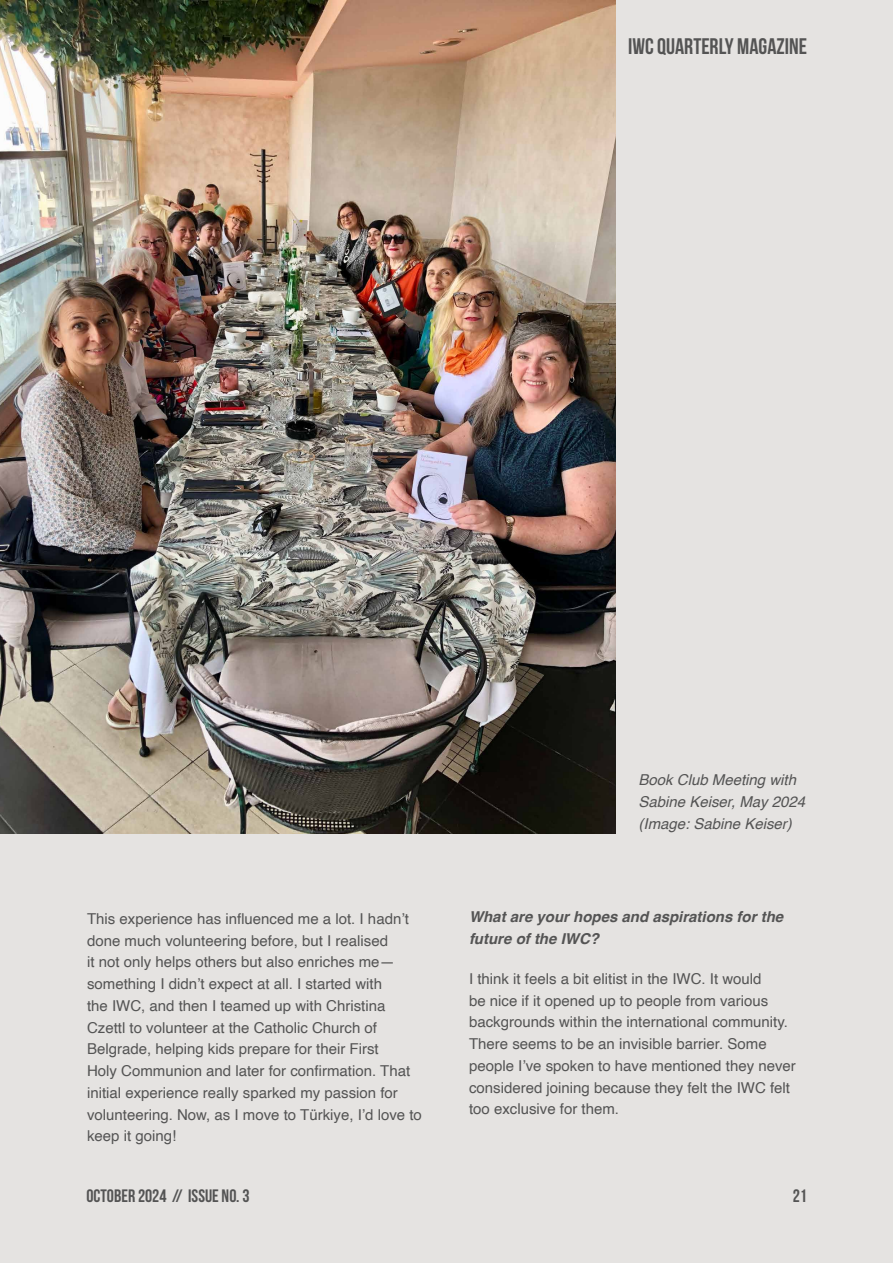
<style>
.page{position:relative;width:893px;height:1263px;background:#e5e3e1}
.page>*{position:absolute;margin:0;border:0;box-sizing:border-box;transform-origin:0 0}
.t1{font:22.5px "Bebas Neue";color:#545454}
.t2{font:18px "Bebas Neue";color:#545454}
.t3{font:15px/21.8px "Helvetica";color:#545454}
.t4{font:italic 15px/21.8px "Helvetica";color:#545454}
.t5{font:italic 700 15px/21.8px "Helvetica";color:#545454}
</style>
<div class="page">
<img style="left:0;top:0;width:615px;height:833px">
<h1 class="t1" style="left:628px;top:34px;width:180px">IWC QUARTERLY MAGAZINE</h1>
<p class="t4" style="left:638px;top:769px;width:168px">Book Club Meeting with<br>Sabine Keiser, May 2024 (Image: Sabine Keiser)</p>
<p class="t3" style="left:87px;top:908px;width:336px">This experience has influenced me a lot. I hadn’t done much volunteering before, but I realised<br>it not only helps others but also enriches me— something I didn’t expect at all. I started with<br>the IWC, and then I teamed up with Christina Czettl to volunteer at the Catholic Church of Belgrade, helping kids prepare for their First<br>Holy Communion and later for confirmation. That initial experience really sparked my passion for volunteering. Now, as I move to Türkiye, I’d love to keep it going!</p>
<p class="t5" style="left:469px;top:908px;width:316px">What are your hopes and aspirations for the future of the IWC?</p>
<p class="t3" style="left:469px;top:968px;width:328px">I think it feels a bit elitist in the IWC. It would<br>be nice if it opened up to people from various backgrounds within the international community.<br>There seems to be an invisible barrier. Some people I’ve spoken to have mentioned they never considered joining because they felt the IWC felt too exclusive for them.</p>
<p class="t2" style="left:86px;top:1185px;width:165px">OCTOBER 2024 // ISSUE NO. 3</p>
<p class="t2" style="left:793px;top:1185px;width:16px">21</p>
</div>
